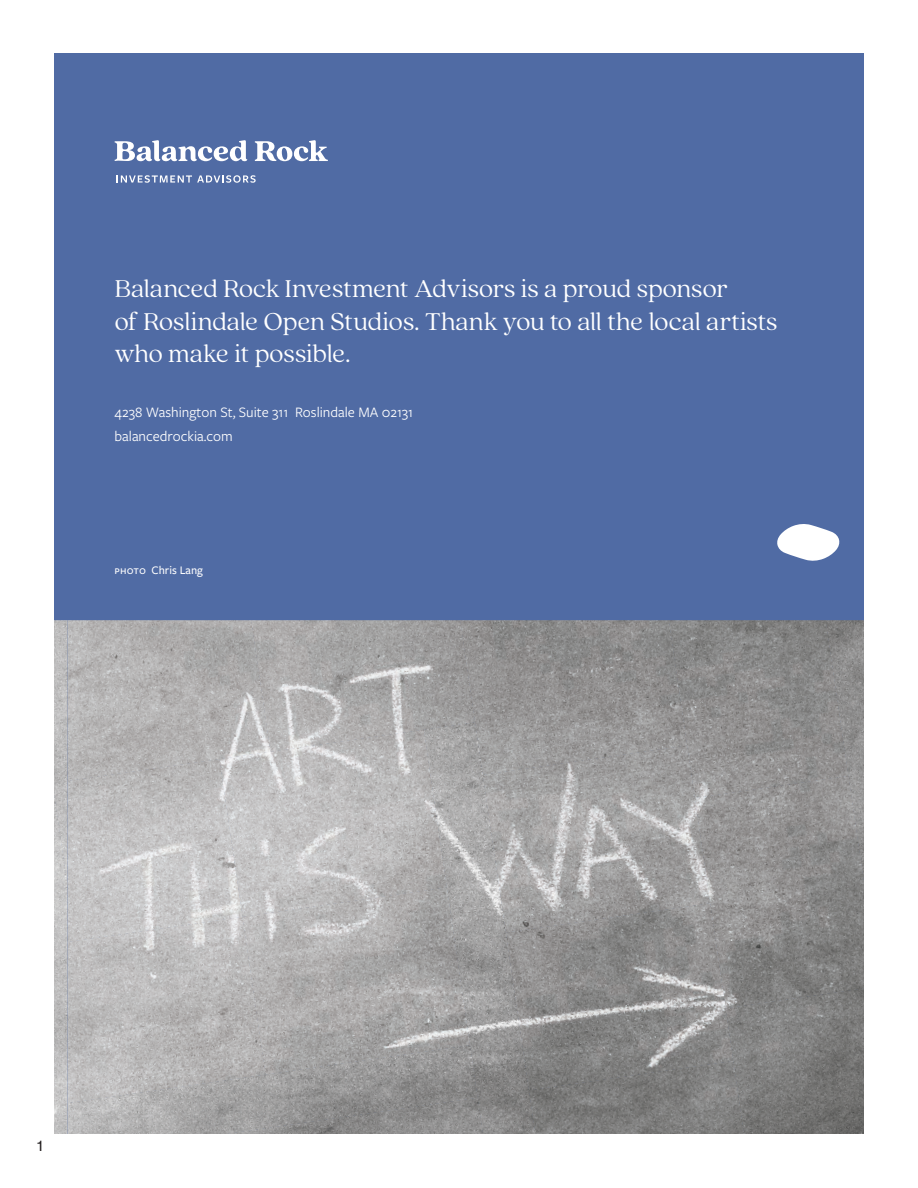
<style>
.page{position:relative;width:918px;height:1188px;background:#fff}
.page>*{position:absolute;margin:0;border:0;box-sizing:border-box;transform-origin:0 0}
.t1{font:300 27px/32.4px "Quincy CF";letter-spacing:-.005em;color:#fff}
.t2{font:15px/24px "Freight Sans Pro";color:#fff}
.t3{font:15px "Helvetica";color:#231f20}
.t4{font:500 12px "Freight Sans Pro";color:#fff}
</style>
<div class="page">
<div style="left:54px;top:54px;width:810px;height:1080px;background:#506ba4"></div>
<img style="left:54px;top:620px;width:14px;height:172px">
<img style="left:54px;top:792px;width:14px;height:342px">
<img style="left:68px;top:620px;width:183px;height:139px">
<img style="left:251px;top:620px;width:209px;height:109px">
<img style="left:460px;top:620px;width:209px;height:125px">
<img style="left:669px;top:620px;width:156px;height:156px">
<img style="left:825px;top:620px;width:39px;height:156px">
<img style="left:68px;top:759px;width:151px;height:158px">
<img style="left:219px;top:729px;width:205px;height:188px">
<img style="left:424px;top:722px;width:112px;height:412px">
<img style="left:483px;top:745px;width:228px;height:188px">
<img style="left:695px;top:776px;width:169px;height:212px">
<img style="left:68px;top:917px;width:174px;height:128px">
<img style="left:242px;top:887px;width:228px;height:158px">
<img style="left:506px;top:903px;width:228px;height:188px">
<img style="left:68px;top:1045px;width:410px;height:89px">
<img style="left:725px;top:988px;width:139px;height:146px">
<img style="left:224px;top:1097px;width:259px;height:37px">
<img style="left:529px;top:1061px;width:215px;height:73px">
<svg style="left:777px;top:524px;width:63px;height:37px"></svg>
<svg style="left:117px;top:175px;width:139px;height:8px"></svg>
<svg style="left:115px;top:140px;width:132px;height:21px"></svg>
<svg style="left:255px;top:140px;width:73px;height:21px"></svg>
<p class="t1" style="left:115px;top:271px;width:664px">Balanced Rock Investment Advisors is a proud sponsor<br>of Roslindale Open Studios. Thank you to all the local artists who make it possible.</p>
<p class="t2" style="left:115px;top:400px;width:300px">4238 Washington St, Suite 311 Roslindale MA 02131 balancedrockia.com</p>
<p class="t4" style="left:115px;top:562px;width:90px">photo Chris Lang</p>
<p class="t3" style="left:36px;top:1134px;width:10px">1</p>
</div>
